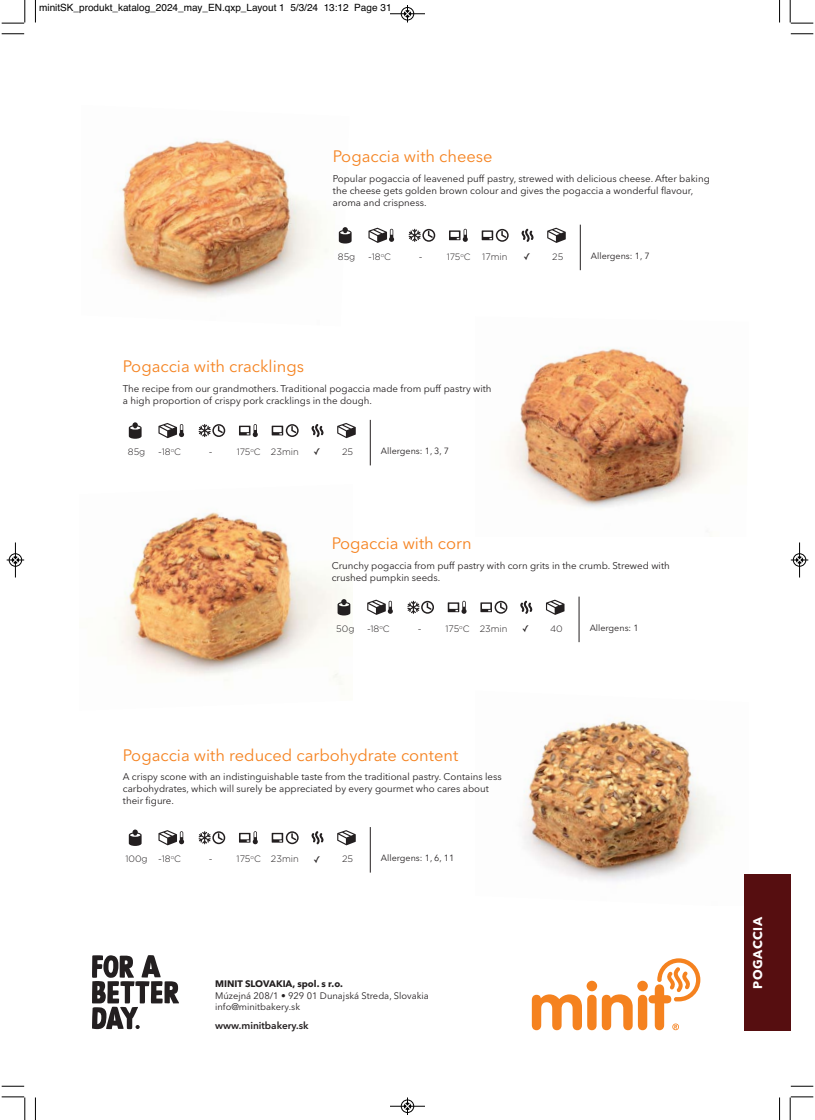
<style>
.page{position:relative;width:815px;height:1120px;background:#fff}
.page>*{position:absolute;margin:0;border:0;box-sizing:border-box;transform-origin:0 0}
.t1{font:16.5px "Avenir Next";color:#f5821f}
.t2{font:700 12.5px "Avenir Next";letter-spacing:.05em;color:#fff}
.t3{font:10px "Helvetica";color:#000}
.t4{font:600 10px "Avenir Next";color:#231f20}
.t5{font:9.75px/12px "Avenir Next";color:#231f20}
.t6{font:9.38px/11.2px "Avenir Next";color:#231f20}
.t7{font:700 9.38px "Avenir Next";color:#231f20}
.t8{font:300 9.25px "Gotham";color:#231f20}
.t9{font:9px "Avenir Next";color:#231f20}
.s1{font-size:9.12px}
.s2{font-family:"Lucida Grande";font-weight:400}
</style>
<div class="page">
<img style="left:106px;top:139px;width:233px;height:159px">
<img style="left:114px;top:512px;width:237px;height:173px">
<img style="left:507px;top:348px;width:225px;height:160px">
<img style="left:524px;top:718px;width:192px;height:163px">
<svg style="left:92px;top:955px;width:87px;height:74px"></svg>
<svg style="left:532px;top:958px;width:168px;height:72px"></svg>
<div style="left:744px;top:874px;width:46px;height:157px;background:#560e10"></div>
<svg style="left:339px;top:227px;width:13px;height:17px"></svg>
<svg style="left:521px;top:229px;width:13px;height:13px"></svg>
<svg style="left:547px;top:228px;width:19px;height:15px"></svg>
<svg style="left:368px;top:228px;width:26px;height:15px"></svg>
<svg style="left:449px;top:229px;width:19px;height:13px"></svg>
<svg style="left:482px;top:229px;width:27px;height:13px"></svg>
<svg style="left:409px;top:229px;width:26px;height:13px"></svg>
<hr style="left:580px;top:225px;width:1px;height:45px;background:#231f20">
<svg style="left:129px;top:422px;width:13px;height:17px"></svg>
<svg style="left:311px;top:424px;width:13px;height:13px"></svg>
<svg style="left:337px;top:423px;width:19px;height:15px"></svg>
<svg style="left:158px;top:423px;width:26px;height:15px"></svg>
<svg style="left:239px;top:424px;width:19px;height:13px"></svg>
<svg style="left:272px;top:424px;width:27px;height:13px"></svg>
<svg style="left:199px;top:424px;width:26px;height:13px"></svg>
<hr style="left:370px;top:420px;width:1px;height:45px;background:#231f20">
<svg style="left:338px;top:599px;width:12px;height:16px"></svg>
<svg style="left:520px;top:601px;width:13px;height:13px"></svg>
<svg style="left:546px;top:600px;width:19px;height:15px"></svg>
<svg style="left:367px;top:600px;width:26px;height:15px"></svg>
<svg style="left:448px;top:601px;width:19px;height:13px"></svg>
<svg style="left:480px;top:601px;width:27px;height:13px"></svg>
<svg style="left:407px;top:601px;width:27px;height:13px"></svg>
<hr style="left:579px;top:597px;width:1px;height:45px;background:#231f20">
<svg style="left:129px;top:829px;width:13px;height:17px"></svg>
<svg style="left:311px;top:831px;width:13px;height:13px"></svg>
<svg style="left:337px;top:830px;width:19px;height:15px"></svg>
<svg style="left:158px;top:830px;width:26px;height:15px"></svg>
<svg style="left:239px;top:831px;width:19px;height:13px"></svg>
<svg style="left:272px;top:831px;width:27px;height:13px"></svg>
<svg style="left:199px;top:831px;width:26px;height:13px"></svg>
<hr style="left:370px;top:827px;width:1px;height:46px;background:#231f20">
<svg style="left:35px;top:0;width:1px;height:22px"></svg>
<svg style="left:2px;top:33px;width:22px;height:2px"></svg>
<svg style="left:779px;top:0;width:1px;height:22px"></svg>
<svg style="left:791px;top:33px;width:22px;height:2px"></svg>
<svg style="left:35px;top:1097px;width:1px;height:23px"></svg>
<svg style="left:2px;top:1086px;width:22px;height:1px"></svg>
<svg style="left:779px;top:1097px;width:1px;height:23px"></svg>
<svg style="left:791px;top:1086px;width:22px;height:1px"></svg>
<svg style="left:2px;top:0;width:24px;height:24px"></svg>
<svg style="left:790px;top:0;width:23px;height:24px"></svg>
<svg style="left:2px;top:1096px;width:24px;height:24px"></svg>
<svg style="left:790px;top:1096px;width:23px;height:24px"></svg>
<hr style="left:390px;top:14px;width:35px;height:1px;background:#000">
<div style="left:401px;top:7px;width:13px;height:13px;border:1px solid #000;border-radius:50%"></div>
<svg style="left:404px;top:5px;width:7px;height:17px"></svg>
<div style="left:401px;top:1099px;width:13px;height:14px;border:1px solid #fff;border-radius:50%"></div>
<hr style="left:390px;top:1106px;width:35px;height:1px;background:#000">
<div style="left:401px;top:1100px;width:13px;height:13px;border:1px solid #000;border-radius:50%"></div>
<svg style="left:404px;top:1097px;width:7px;height:18px"></svg>
<div style="left:9px;top:553px;width:13px;height:14px;border:1px solid #fff;border-radius:50%"></div>
<hr style="left:15px;top:542px;width:1px;height:35px;background:#000">
<div style="left:9px;top:554px;width:13px;height:12px;border:1px solid #000;border-radius:50%"></div>
<svg style="left:7px;top:557px;width:17px;height:6px"></svg>
<div style="left:793px;top:553px;width:13px;height:14px;border:1px solid #fff;border-radius:50%"></div>
<hr style="left:799px;top:542px;width:1px;height:35px;background:#000">
<div style="left:793px;top:554px;width:13px;height:12px;border:1px solid #000;border-radius:50%"></div>
<svg style="left:791px;top:557px;width:17px;height:6px"></svg>
<p class="t3" style="left:39px;top:4px;width:354px">minitSK_produkt_katalog_2024_may_EN.qxp_Layout 1 5/3/24 13:12 Page 31</p>
<h1 class="t1" style="left:333px;top:150px;width:161px">Pogaccia with cheese</h1>
<p class="t5" style="left:333px;top:173px;width:378px">Popular pogaccia of leavened puff pastry, strewed with delicious cheese. After baking the cheese gets golden brown colour and gives the pogaccia a wonderful flavour, aroma and crispness.</p>
<p class="t8" style="left:338px;top:251px;width:19px">85g</p>
<p class="t8" style="left:368px;top:251px;width:24px">-18<sup>o</sup>C</p>
<p class="t8" style="left:419px;top:251px;width:5px">-</p>
<p class="t8" style="left:447px;top:251px;width:62px"><span class="s1">175</span><sup>o</sup><span class="s1">C</span> 17min</p>
<p class="t8" style="left:523px;top:251px;width:41px"><span class="s2">✓</span> 25</p>
<p class="t9" style="left:591px;top:252px;width:60px">Allergens: 1, 7</p>
<h1 class="t1" style="left:123px;top:360px;width:183px">Pogaccia with cracklings</h1>
<p class="t5" style="left:123px;top:383px;width:370px">The recipe from our grandmothers. Traditional pogaccia made from puff pastry with a high proportion of crispy pork cracklings in the dough.</p>
<p class="t8" style="left:128px;top:446px;width:19px">85g</p>
<p class="t8" style="left:158px;top:446px;width:24px">-18<sup>o</sup>C</p>
<p class="t8" style="left:209px;top:446px;width:5px">-</p>
<p class="t8" style="left:237px;top:446px;width:64px"><span class="s1">175</span><sup>o</sup><span class="s1">C</span> 23min</p>
<p class="t8" style="left:313px;top:446px;width:41px"><span class="s2">✓</span> 25</p>
<p class="t9" style="left:381px;top:447px;width:70px">Allergens: 1, 3, 7</p>
<h1 class="t1" style="left:332px;top:537px;width:142px">Pogaccia with corn</h1>
<p class="t5" style="left:332px;top:560px;width:340px">Crunchy pogaccia from puff pastry with corn grits in the crumb. Strewed with crushed pumpkin seeds.</p>
<p class="t8" style="left:336px;top:623px;width:20px">50g</p>
<p class="t8" style="left:367px;top:623px;width:24px">-18<sup>o</sup>C</p>
<p class="t8" style="left:418px;top:623px;width:5px">-</p>
<p class="t8" style="left:445px;top:623px;width:64px">175<sup>o</sup>C 23min</p>
<p class="t8" style="left:522px;top:623px;width:42px"><span class="s2">✓</span> 40</p>
<p class="t9" style="left:590px;top:624px;width:51px">Allergens: 1</p>
<h1 class="t1" style="left:123px;top:748px;width:337px">Pogaccia with reduced carbohydrate content</h1>
<p class="t5" style="left:123px;top:772px;width:380px">A crispy scone with an indistinguishable taste from the traditional pastry. Contains less carbohydrates, which will surely be appreciated by every gourmet who cares about their figure.</p>
<p class="t8" style="left:125px;top:853px;width:57px">100g -18<sup>o</sup>C</p>
<p class="t8" style="left:209px;top:853px;width:5px">-</p>
<p class="t8" style="left:237px;top:853px;width:64px">175<sup>o</sup>C 23min</p>
<p class="t8" style="left:313px;top:853px;width:41px"><span class="s2">✓</span> 25</p>
<p class="t9" style="left:381px;top:855px;width:75px">Allergens: 1, 6, 11</p>
<p class="t7" style="left:215px;top:979px;width:129px">MINIT SLOVAKIA, spol. s r.o.</p>
<p class="t6" style="left:215px;top:991px;width:215px">Múzejná 208/1 • 929 01 Dunajská Streda, Slovakia info@minitbakery.sk</p>
<p class="t4" style="left:215px;top:1020px;width:95px">www.minitbakery.sk</p>
<p class="t2" style="left:750px;top:989px;width:73px;rotate:-90deg">POGACCIA</p>
</div>
